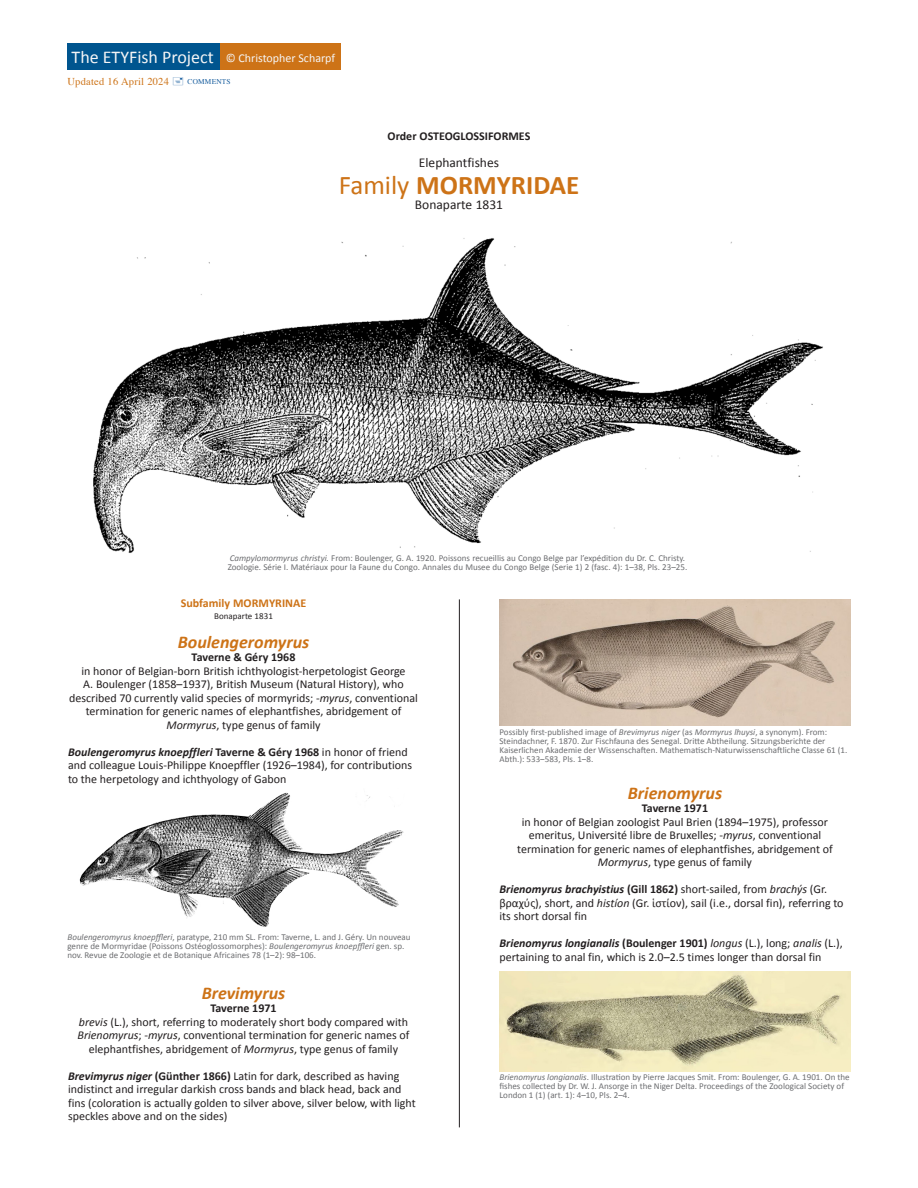
<style>
.page{position:relative;width:918px;height:1188px;background:#fff}
.page>*{position:absolute;margin:0;border:0;box-sizing:border-box;transform-origin:0 0}
.t1{font:700 27px "Calibri";color:#cd7317}
.t2{font:italic 700 18px "Calibri";color:#cd7317}
.t3{font:18px "Calibri";color:#f5f5f6}
.t4{font:13.5px "Calibri";color:#231f20}
.t5{font:12px/13.5px "Calibri";color:#231f20}
.t6{font:700 12px "Calibri";color:#231f20}
.t7{font:700 12px "Calibri";color:#cd7317}
.t8{font:12px "Calibri";color:#f5f5f6}
.t9{font:10.5px "Times";letter-spacing:.02em;color:#cd7317}
.t10{font:9px/9px "Calibri";color:#6c6d70}
.t11{font:9px "Calibri";color:#231f20}
.t12{font:7.35px "Times";letter-spacing:.03em;color:#175d9e}
.s1{font-weight:400}
.s2{font-style:italic}
.s3{font-weight:700;font-style:italic}
.s4{font-weight:700}
</style>
<div class="page">
<hr style="left:459px;top:599px;width:1px;height:528px;background:#231f20">
<div style="left:68px;top:44px;width:153px;height:26px;background:#00558f"></div>
<div style="left:220px;top:44px;width:121px;height:26px;background:#cd7317"></div>
<img style="left:93px;top:238px;width:730px;height:315px">
<img style="left:79px;top:792px;width:325px;height:135px">
<img style="left:500px;top:600px;width:350px;height:126px">
<img style="left:500px;top:971px;width:350px;height:100px">
<p class="t3" style="left:72px;top:45px;width:144px">The ETYFish Project</p>
<p class="t8" style="left:226px;top:49px;width:111px">© Christopher Scharpf</p>
<p class="t9" style="left:68px;top:71px;width:103px">Updated 16 April 2024</p>
<p class="t12" style="left:188px;top:75px;width:45px">COMMENTS</p>
<p class="t6" style="left:388px;top:127px;width:144px">Order OSTEOGLOSSIFORMES</p>
<p class="t4" style="left:419px;top:153px;width:82px">Elephantfishes</p>
<p class="t1" style="left:339px;top:166px;width:242px"><span class="s1">Family</span> MORMYRIDAE</p>
<p class="t4" style="left:415px;top:195px;width:90px">Bonaparte 1831</p>
<p class="t10" style="left:230px;top:553px;width:457px"><span class="s2">Campylomormyrus christyi.</span> From: Boulenger, G. A. 1920. Poissons recueillis au Congo Belge par l’expédition du Dr. C. Christy.</p>
<p class="t10" style="left:228px;top:562px;width:461px">Zoologie. Série I. Matériaux pour la Faune du Congo. Annales du Musee du Congo Belge (Serie 1) 2 (fasc. 4): 1–38, Pls. 23–25.</p>
<p class="t7" style="left:181px;top:595px;width:127px">Subfamily MORMYRINAE</p>
<p class="t11" style="left:214px;top:610px;width:60px">Bonaparte 1831</p>
<p class="t2" style="left:178px;top:629px;width:133px">Boulengeromyrus</p>
<p class="t6" style="left:192px;top:649px;width:105px">Taverne &amp; Géry 1968</p>
<p class="t5" style="left:69px;top:663px;width:350px;text-align:center">in honor of Belgian-born British ichthyologist-herpetologist George<br>A. Boulenger (1858–1937), British Museum (Natural History), who described 70 currently valid species of mormyrids; -<span class="s2">myrus</span>, conventional termination for generic names of elephantfishes, abridgement of</p>
<p class="t5" style="left:166px;top:717px;width:156px"><span class="s2">Mormyrus</span>, type genus of family</p>
<p class="t5" style="left:68px;top:744px;width:346px"><span class="s3">Boulengeromyrus knoepffleri</span> <span class="s4">Taverne &amp; Géry 1968</span> in honor of friend and colleague Louis-Philippe Knoepffler (1926–1984), for contributions to the herpetology and ichthyology of Gabon</p>
<p class="t10" style="left:68px;top:932px;width:345px"><span class="s2">Boulengeromyrus knoepffleri</span>, paratype, 210 mm SL. From: Taverne, L. and J. Géry. Un nouveau genre de Mormyridae (Poissons Ostéoglossomorphes): <span class="s2">Boulengeromyrus knoepffleri</span> gen. sp. nov. Revue de Zoologie et de Botanique Africaines 78 (1–2): 98–106.</p>
<p class="t2" style="left:202px;top:980px;width:85px">Brevimyrus</p>
<p class="t6" style="left:210px;top:1000px;width:68px">Taverne 1971</p>
<p class="t5" style="left:78px;top:1014px;width:334px;text-align:center"><span class="s2">brevis</span> (L.), short, referring to moderately short body compared with<br><span class="s2">Brienomyrus</span>; -<span class="s2">myrus</span>, conventional termination for generic names of elephantfishes, abridgement of <span class="s2">Mormyrus</span>, type genus of family</p>
<p class="t5" style="left:68px;top:1068px;width:349px"><span class="s3">Brevimyrus niger</span> <span class="s4">(Günther 1866)</span> Latin for dark, described as having indistinct and irregular darkish cross bands and black head, back and fins (coloration is actually golden to silver above, silver below, with light speckles above and on the sides)</p>
<p class="t10" style="left:500px;top:727px;width:329px">Possibly first-published image of <span class="s2">Brevimyrus niger</span> (as <span class="s2">Mormyrus lhuysi</span>, a synonym). From:</p>
<p class="t10" style="left:500px;top:736px;width:349px">Steindachner, F. 1870. Zur Fischfauna des Senegal. Dritte Abtheilung. Sitzungsberichte der<br>Kaiserlichen Akademie der Wissenschaften. Mathematisch-Naturwissenschaftliche Classe 61 (1.<br>Abth.): 533‒583, Pls. 1‒8.</p>
<p class="t2" style="left:628px;top:780px;width:96px">Brienomyrus</p>
<p class="t6" style="left:642px;top:800px;width:68px">Taverne 1971</p>
<p class="t5" style="left:522px;top:815px;width:308px">in honor of Belgian zoologist Paul Brien (1894–1975), professor</p>
<p class="t5" style="left:529px;top:828px;width:294px">emeritus, Université libre de Bruxelles; -<span class="s2">myrus</span>, conventional</p>
<p class="t5" style="left:517px;top:842px;width:317px">termination for generic names of elephantfishes, abridgement of</p>
<p class="t5" style="left:598px;top:855px;width:156px"><span class="s2">Mormyrus</span>, type genus of family</p>
<p class="t5" style="left:500px;top:882px;width:346px"><span class="s3">Brienomyrus brachyistius</span> <span class="s4">(Gill 1862)</span> short-sailed, from <span class="s2">brachýs</span> (Gr. βραχύς), short, and <span class="s2">histíon</span> (Gr. ἱστίον), sail (i.e., dorsal fin), referring to its short dorsal fin</p>
<p class="t5" style="left:500px;top:936px;width:345px"><span class="s3">Brienomyrus longianalis</span> <span class="s4">(Boulenger 1901)</span> <span class="s2">longus</span> (L.), long; <span class="s2">analis</span> (L.), pertaining to anal fin, which is 2.0–2.5 times longer than dorsal fin</p>
<p class="t10" style="left:500px;top:1073px;width:352px"><span class="s2">Brienomyrus longianalis</span>. Illustration by Pierre Jacques Smit. From: Boulenger, G. A. 1901. On the fishes collected by Dr. W. J. Ansorge in the Niger Delta. Proceedings of the Zoological Society of<br>London 1 (1) (art. 1): 4–10, Pls. 2–4.</p>
</div>
